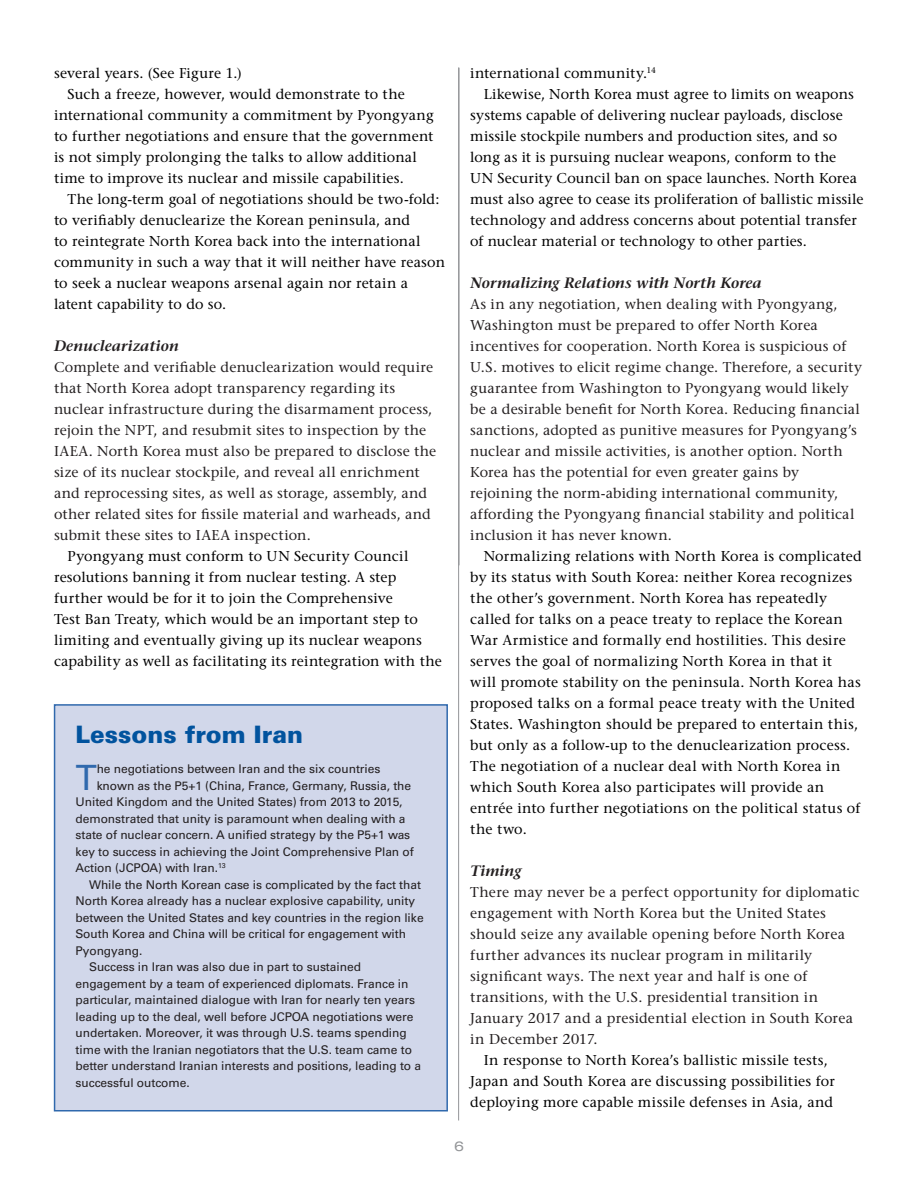
<style>
.page{position:relative;width:918px;height:1188px;background:#fff}
.page>*{position:absolute;margin:0;border:0;box-sizing:border-box;transform-origin:0 0}
.Chart_Body_Text{font:34.8px "Univers LT Std";color:#3069ad}
.t1{font:900 24px "Univers LT Std";color:#01539e}
.Subhead_2{font:italic 600 15px "Stone Serif Std";color:#231f20}
.Subhead_2-2{font:500 14.25px/21px "Stone Serif Std";letter-spacing:.015em;color:#000}
.Paragraph_-_No_Inden{font:500 14.25px/21px "Stone Serif Std";letter-spacing:.015em;color:#231f20}
.t2{font:expanded 13.5px "Univers LT Std";color:#939598}
.Chart_Body_Text-2{font:12px/16.5px "Univers LT Std";letter-spacing:-.005em;color:#231f20}
</style>
<div class="page">
<hr style="left:458px;top:68px;width:1px;height:1052px;background:#939598">
<hr style="left:459px;top:68px;width:1px;height:497px;background:#939598">
<div style="left:55px;top:705px;width:392px;height:406px;background:#d1d7ea"></div>
<div style="left:54px;top:704px;width:394px;height:408px;border:2px solid #3069ad"></div>
<p class="Subhead_2-2" style="left:54px;top:62px;width:190px">several years. (See Figure 1.)</p>
<p class="Subhead_2-2" style="left:54px;top:83px;width:381px;text-indent:14px">Such a freeze, however, would demonstrate to the international community a commitment by Pyongyang to further negotiations and ensure that the government is not simply prolonging the talks to allow additional time to improve its nuclear and missile capabilities.</p>
<p class="Subhead_2-2" style="left:54px;top:188px;width:393px;text-indent:14px">The long-term goal of negotiations should be two-fold: to verifiably denuclearize the Korean peninsula, and<br>to reintegrate North Korea back into the international community in such a way that it will neither have reason to seek a nuclear weapons arsenal again nor retain a latent capability to do so.</p>
<p class="Subhead_2" style="left:54px;top:337px;width:126px">Denuclearization</p>
<p class="Paragraph_-_No_Inden" style="left:54px;top:356px;width:384px">Complete and verifiable denuclearization would require that North Korea adopt transparency regarding its nuclear infrastructure during the disarmament process, rejoin the NPT, and resubmit sites to inspection by the IAEA. North Korea must also be prepared to disclose the size of its nuclear stockpile, and reveal all enrichment and reprocessing sites, as well as storage, assembly, and other related sites for fissile material and warheads, and submit these sites to IAEA inspection.</p>
<p class="Subhead_2-2" style="left:54px;top:545px;width:389px;text-indent:14px">Pyongyang must conform to UN Security Council resolutions banning it from nuclear testing. A step further would be for it to join the Comprehensive<br>Test Ban Treaty, which would be an important step to limiting and eventually giving up its nuclear weapons capability as well as facilitating its reintegration with the</p>
<p class="t1" style="left:76px;top:720px;width:229px">Lessons from Iran</p>
<p class="Chart_Body_Text" style="left:76px;top:757px;width:23px">T</p>
<p class="Chart_Body_Text-2" style="left:97px;top:761px;width:285px">he negotiations between Iran and the six countries</p>
<p class="Chart_Body_Text-2" style="left:97px;top:777px;width:316px">known as the P5+1 (China, France, Germany, Russia, the</p>
<p class="Chart_Body_Text-2" style="left:76px;top:794px;width:329px">United Kingdom and the United States) from 2013 to 2015,</p>
<p class="Chart_Body_Text-2" style="left:76px;top:810px;width:332px">demonstrated that unity is paramount when dealing with a</p>
<p class="Chart_Body_Text-2" style="left:76px;top:827px;width:336px">state of nuclear concern. A unified strategy by the P5+1 was</p>
<p class="Chart_Body_Text-2" style="left:76px;top:843px;width:340px">key to success in achieving the Joint Comprehensive Plan of</p>
<p class="Chart_Body_Text-2" style="left:76px;top:860px;width:152px">Action (JCPOA) with Iran.<sup>13</sup></p>
<p class="Chart_Body_Text-2" style="left:76px;top:876px;width:350px;text-indent:14px">While the North Korean case is complicated by the fact that North Korea already has a nuclear explosive capability, unity between the United States and key countries in the region like South Korea and China will be critical for engagement with Pyongyang.</p>
<p class="Chart_Body_Text-2" style="left:76px;top:959px;width:347px;text-indent:14px">Success in Iran was also due in part to sustained engagement by a team of experienced diplomats. France in particular, maintained dialogue with Iran for nearly ten years leading up to the deal, well before JCPOA negotiations were undertaken. Moreover, it was through U.S. teams spending time with the Iranian negotiators that the U.S. team came to better understand Iranian interests and positions, leading to a successful outcome.</p>
<p class="Subhead_2-2" style="left:470px;top:62px;width:187px">international community.<sup>14</sup></p>
<p class="Subhead_2-2" style="left:470px;top:83px;width:395px;text-indent:14px">Likewise, North Korea must agree to limits on weapons systems capable of delivering nuclear payloads, disclose missile stockpile numbers and production sites, and so long as it is pursuing nuclear weapons, conform to the<br>UN Security Council ban on space launches. North Korea must also agree to cease its proliferation of ballistic missile technology and address concerns about potential transfer of nuclear material or technology to other parties.</p>
<p class="Subhead_2" style="left:470px;top:274px;width:293px">Normalizing Relations with North Korea</p>
<p class="Paragraph_-_No_Inden" style="left:470px;top:293px;width:393px">As in any negotiation, when dealing with Pyongyang, Washington must be prepared to offer North Korea incentives for cooperation. North Korea is suspicious of U.S. motives to elicit regime change. Therefore, a security guarantee from Washington to Pyongyang would likely be a desirable benefit for North Korea. Reducing financial sanctions, adopted as punitive measures for Pyongyang’s nuclear and missile activities, is another option. North Korea has the potential for even greater gains by rejoining the norm-abiding international community, affording the Pyongyang financial stability and political inclusion it has never known.</p>
<p class="Subhead_2-2" style="left:470px;top:545px;width:393px;text-indent:14px">Normalizing relations with North Korea is complicated by its status with South Korea: neither Korea recognizes the other’s government. North Korea has repeatedly called for talks on a peace treaty to replace the Korean War Armistice and formally end hostilities. This desire serves the goal of normalizing North Korea in that it will promote stability on the peninsula. North Korea has proposed talks on a formal peace treaty with the United States. Washington should be prepared to entertain this, but only as a follow-up to the denuclearization process.<br>The negotiation of a nuclear deal with North Korea in which South Korea also participates will provide an entrée into further negotiations on the political status of the two.</p>
<p class="Subhead_2" style="left:470px;top:862px;width:53px">Timing</p>
<p class="Paragraph_-_No_Inden" style="left:470px;top:881px;width:391px">There may never be a perfect opportunity for diplomatic engagement with North Korea but the United States should seize any available opening before North Korea further advances its nuclear program in militarily significant ways. The next year and half is one of transitions, with the U.S. presidential transition in January 2017 and a presidential election in South Korea in December 2017.</p>
<p class="Subhead_2-2" style="left:470px;top:1049px;width:366px;text-align:center">In response to North Korea’s ballistic missile tests,<br>Japan and South Korea are discussing possibilities for deploying more capable missile defenses in Asia, and</p>
<p class="t2" style="left:454px;top:1138px;width:11px">6</p>
</div>
